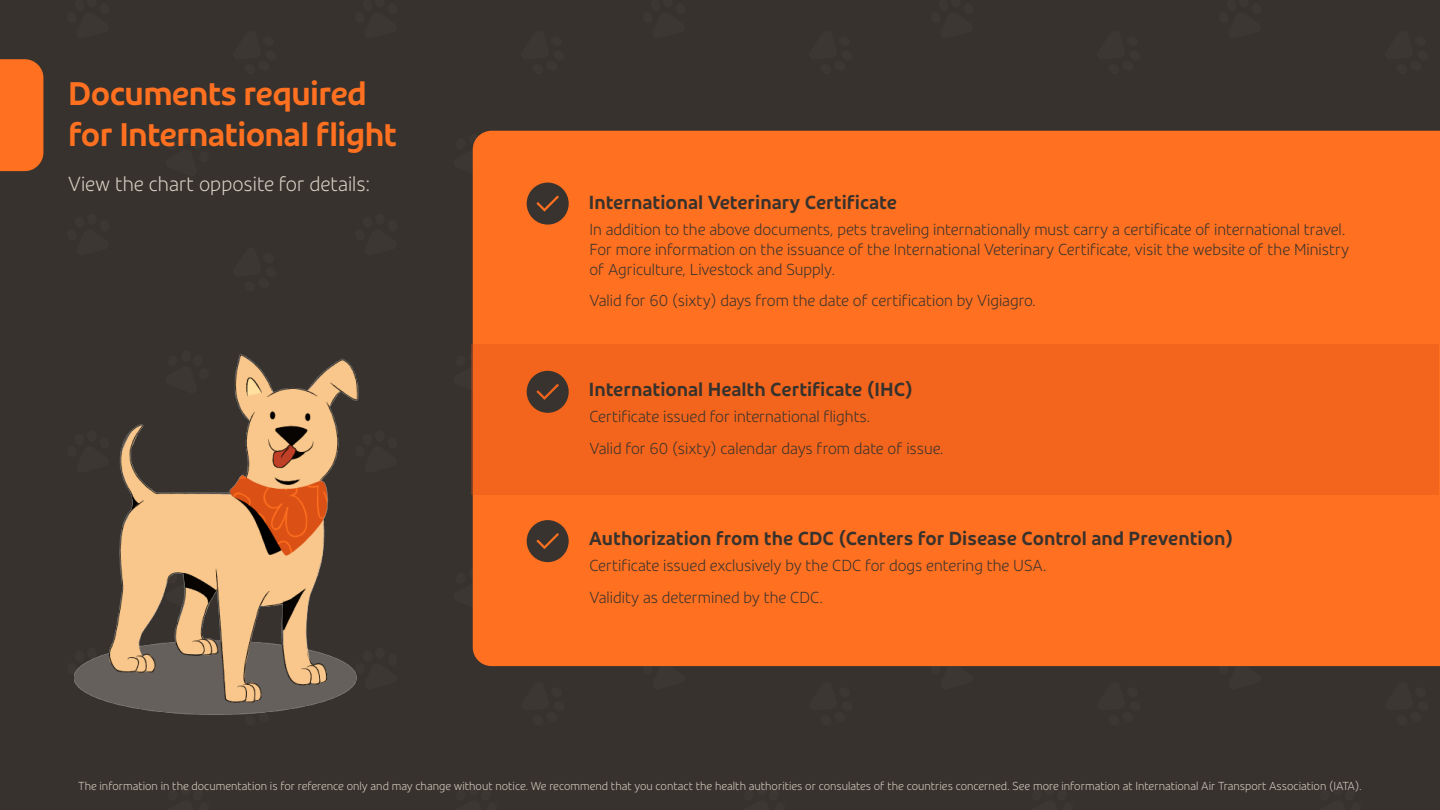
<style>
.page{position:relative;width:1440px;height:810px;background:#37322d}
.page>*{position:absolute;margin:0;border:0;box-sizing:border-box;transform-origin:0 0}
.t1{font:700 33.75px/40.5px "GOL Sans Display";letter-spacing:-.02em;color:#ff7020}
.t2{font:300 21px "GOL Sans Display";color:#dad0c5}
.t3{font:700 19.5px "GOL Sans Display";color:#37322d}
.t4{font:300 16.5px/19.8px "GOL Sans Display";color:#37322d}
.t5{font:300 12px "GOL Sans Display";color:#dad0c5}
</style>
<div class="page">
<div style="left:0;top:59px;width:43px;height:112px;background:#ff7020"></div>
<div style="left:473px;top:131px;width:967px;height:535px;background:#ff7020"></div>
<div style="left:471px;top:345px;width:968px;height:150px;background:#f3651c"></div>
<svg style="left:527px;top:183px;width:42px;height:42px"></svg>
<svg style="left:527px;top:371px;width:42px;height:42px"></svg>
<svg style="left:527px;top:520px;width:42px;height:42px"></svg>
<img style="left:74px;top:353px;width:284px;height:362px">
<h1 class="t1" style="left:68px;top:73px;width:330px">Documents required for International flight</h1>
<p class="t2" style="left:68px;top:171px;width:304px">View the chart opposite for details:</p>
<p class="t3" style="left:589px;top:190px;width:309px">International Veterinary Certificate</p>
<p class="t4" style="left:589px;top:219px;width:761px">In addition to the above documents, pets traveling internationally must carry a certificate of international travel.<br>For more information on the issuance of the International Veterinary Certificate, visit the website of the Ministry of Agriculture, Livestock and Supply.</p>
<p class="t4" style="left:589px;top:291px;width:448px">Valid for 60 (sixty) days from the date of certification by Vigiagro.</p>
<p class="t3" style="left:589px;top:377px;width:326px">International Health Certificate (IHC)</p>
<p class="t4" style="left:589px;top:401px;width:356px;line-height:31.8px">Certificate issued for international flights.<br>Valid for 60 (sixty) calendar days from date of issue.</p>
<p class="t3" style="left:589px;top:526px;width:646px">Authorization from the CDC (Centers for Disease Control and Prevention)</p>
<p class="t4" style="left:589px;top:550px;width:459px;line-height:31.8px">Certificate issued exclusively by the CDC for dogs entering the USA.<br>Validity as determined by the CDC.</p>
<p class="t5" style="left:78px;top:779px;width:1285px">The information in the documentation is for reference only and may change without notice. We recommend that you contact the health authorities or consulates of the countries concerned. See more information at International Air Transport Association (IATA).</p>
</div>
